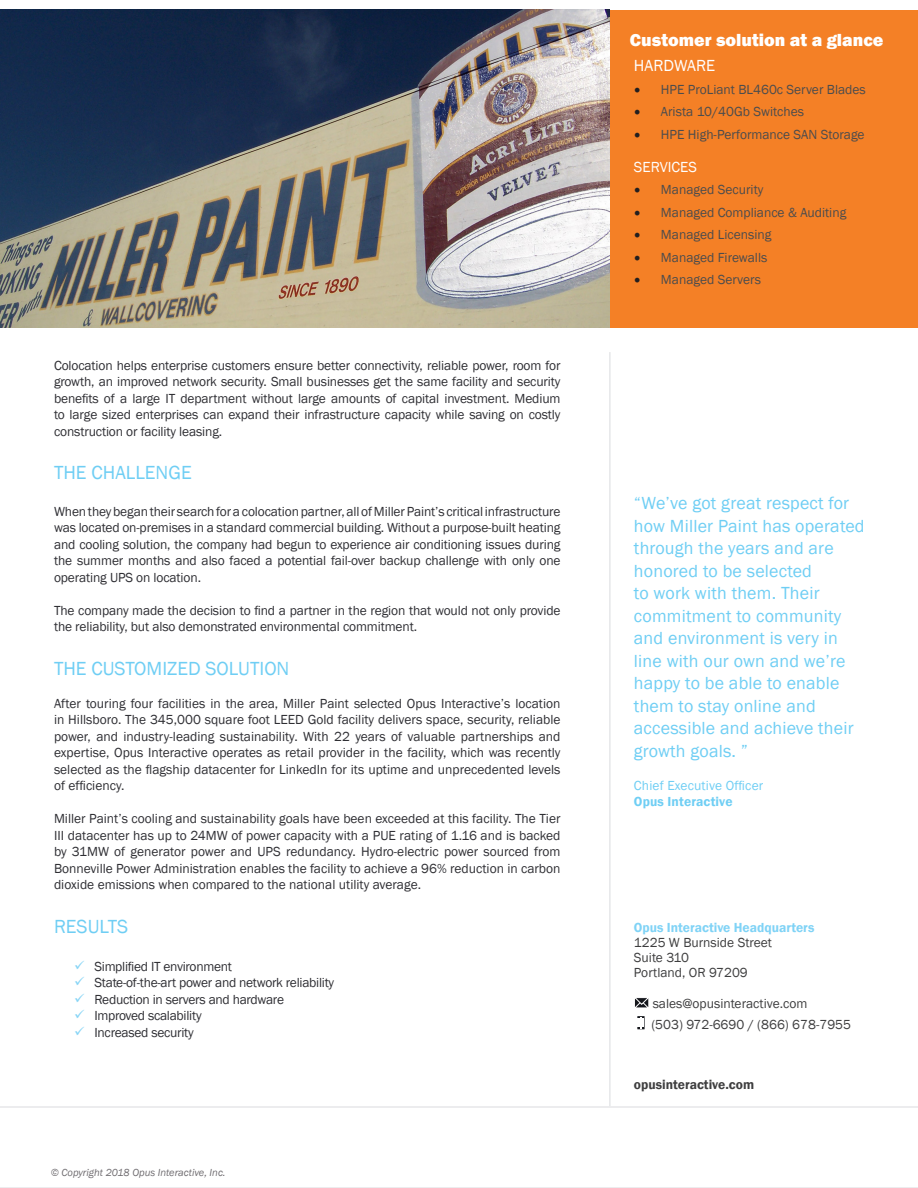
<style>
.page{position:relative;width:918px;height:1188px;background:#fff}
.page>*{position:absolute;margin:0;border:0;box-sizing:border-box;transform-origin:0 0}
.t1{font:19.5px "Franklin Gothic";color:#6fcef4}
.t2{font:18px/22.5px "Franklin Gothic";letter-spacing:.01em;color:#6fcef4}
.t3{font:800 18px "Franklin Gothic";color:#fff}
.t4{font:16.5px "Franklin Gothic";color:#fff}
.t5{font:15px "Franklin Gothic";color:#fff}
.t6{font:13.5px/16.5px "Franklin Gothic";letter-spacing:-.01em;color:#2f2f34;text-align:justify}
.t7{font:13.5px "Franklin Gothic";color:#4b4c4d}
.t8{font:13.5px/15px "Franklin Gothic";color:#3e3e3f}
.t9{font:600 13.5px "Franklin Gothic";color:#80d3f6}
.t10{font:13.5px "Franklin Gothic";letter-spacing:.01em;color:#6fcef4}
.t11{font:600 13.5px "Franklin Gothic";color:#3e3e3f}
.t12{font:600 13.5px "Franklin Gothic";letter-spacing:.01em;color:#6fcef4}
.t13{font:italic 10.5px "Franklin Gothic";color:#6f6c70}
.s1{font-family:"Minion Pro";font-size:18px;color:#231f20}
</style>
<div class="page">
<div style="left:609px;top:10px;width:309px;height:317px;background:#f48026"></div>
<hr style="left:609px;top:352px;width:2px;height:754px;background:#e6e7e9">
<svg style="left:635px;top:998px;width:14px;height:10px"></svg>
<svg style="left:637px;top:1016px;width:8px;height:13px"></svg>
<div style="left:638px;top:1019px;width:6px;height:8px;background:#fff"></div>
<svg style="left:0;top:1106px;width:918px;height:82px"></svg>
<img style="left:0;top:10px;width:609px;height:317px">
<p class="t6" style="left:54px;top:357px;width:508px">Colocation helps enterprise customers ensure better connectivity, reliable power, room for growth, an improved network security. Small businesses get the same facility and security benefits of a large IT department without large amounts of capital investment. Medium to large sized enterprises can expand their infrastructure capacity while saving on costly construction or facility leasing.</p>
<p class="t1" style="left:54px;top:461px;width:139px">THE CHALLENGE</p>
<p class="t6" style="left:54px;top:503px;width:508px">When they began their search for a colocation partner, all of Miller Paint’s critical infrastructure was located on-premises in a standard commercial building. Without a purpose-built heating and cooling solution, the company had begun to experience air conditioning issues during the summer months and also faced a potential fail-over backup challenge with only one operating UPS on location.</p>
<p class="t6" style="left:54px;top:602px;width:508px">The company made the decision to find a partner in the region that would not only provide the reliability, but also demonstrated environmental commitment.</p>
<p class="t1" style="left:54px;top:656px;width:237px">THE CUSTOMIZED SOLUTION</p>
<p class="t6" style="left:54px;top:695px;width:508px">After touring four facilities in the area, Miller Paint selected Opus Interactive’s location in Hillsboro. The 345,000 square foot LEED Gold facility delivers space, security, reliable power, and industry-leading sustainability. With 22 years of valuable partnerships and expertise, Opus Interactive operates as retail provider in the facility, which was recently selected as the flagship datacenter for LinkedIn for its uptime and unprecedented levels of efficiency.</p>
<p class="t6" style="left:54px;top:811px;width:508px">Miller Paint’s cooling and sustainability goals have been exceeded at this facility. The Tier III datacenter has up to 24MW of power capacity with a PUE rating of 1.16 and is backed by 31MW of generator power and UPS redundancy. Hydro-electric power sourced from Bonneville Power Administration enables the facility to achieve a 96% reduction in carbon dioxide emissions when compared to the national utility average.</p>
<p class="t1" style="left:54px;top:914px;width:76px">RESULTS</p>
<p class="t6" style="left:94px;top:958px;width:139px">Simplified IT environment</p>
<p class="t6" style="left:94px;top:975px;width:241px">State-of-the-art power and network reliability</p>
<p class="t6" style="left:94px;top:991px;width:191px">Reduction in servers and hardware</p>
<p class="t6" style="left:94px;top:1008px;width:109px">Improved scalability</p>
<p class="t6" style="left:94px;top:1024px;width:101px">Increased security</p>
<p class="t13" style="left:51px;top:1166px;width:176px">© Copyright 2018 Opus Interactive, Inc.</p>
<p class="t3" style="left:630px;top:28px;width:255px">Customer solution at a glance</p>
<p class="t4" style="left:634px;top:55px;width:83px">HARDWARE</p>
<p class="t7" style="left:634px;top:81px;width:233px"><span class="s1">•</span> HPE ProLiant BL460c Server Blades</p>
<p class="t7" style="left:634px;top:103px;width:172px"><span class="s1">•</span> Arista 10/40Gb Switches</p>
<p class="t7" style="left:634px;top:126px;width:232px"><span class="s1">•</span> HPE High-Performance SAN Storage</p>
<p class="t5" style="left:634px;top:157px;width:65px">SERVICES</p>
<p class="t7" style="left:634px;top:181px;width:131px"><span class="s1">•</span> Managed Security</p>
<p class="t7" style="left:634px;top:204px;width:214px"><span class="s1">•</span> Managed Compliance &amp; Auditing</p>
<p class="t7" style="left:634px;top:226px;width:139px"><span class="s1">•</span> Managed Licensing</p>
<p class="t7" style="left:634px;top:249px;width:135px"><span class="s1">•</span> Managed Firewalls</p>
<p class="t7" style="left:634px;top:271px;width:129px"><span class="s1">•</span> Managed Servers</p>
<p class="t2" style="left:634px;top:493px;width:232px">“We’ve got great respect for how Miller Paint has operated through the years and are honored to be selected<br>to work with them. Their commitment to community and environment is very in line with our own and we’re happy to be able to enable them to stay online and accessible and achieve their growth goals. ”</p>
<p class="t10" style="left:634px;top:777px;width:131px">Chief Executive Officer</p>
<p class="t12" style="left:634px;top:794px;width:100px">Opus Interactive</p>
<p class="t9" style="left:634px;top:919px;width:182px">Opus Interactive Headquarters</p>
<p class="t8" style="left:634px;top:935px;width:140px">1225 W Burnside Street<br>Suite 310<br>Portland, OR 97209</p>
<p class="t8" style="left:651px;top:994px;width:201px;line-height:21px">sales@opusinteractive.com<br>(503) 972-6690 / (866) 678-7955</p>
<p class="t11" style="left:634px;top:1077px;width:122px">opusinteractive.com</p>
</div>
